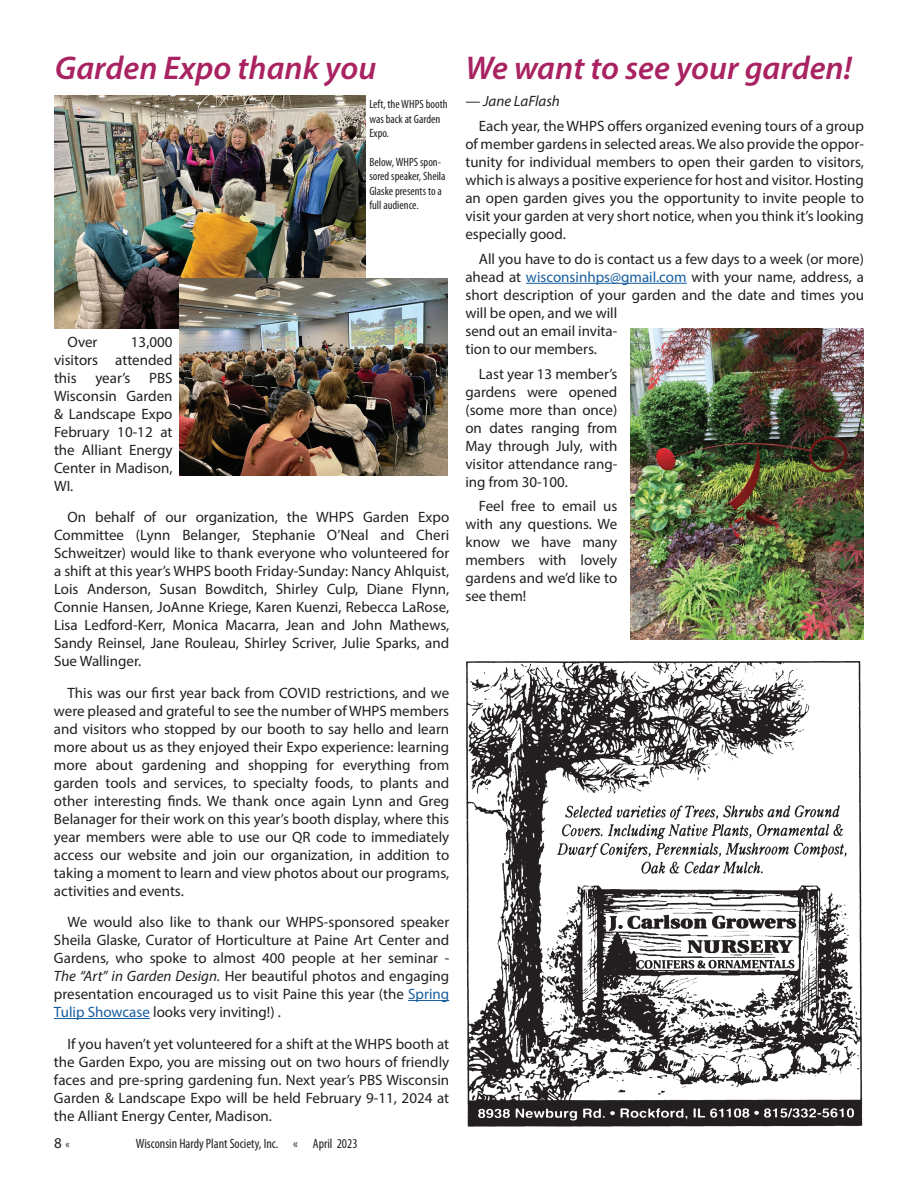
<style>
.page{position:relative;width:918px;height:1188px;background:#fff}
.page>*{position:absolute;margin:0;border:0;box-sizing:border-box;transform-origin:0 0}
.t1{font:italic 600 33px "Myriad Pro";color:#a92261}
.t2{font:15px/18px "Myriad Pro";color:#231f20;text-align:justify}
.t3{font:italic 15px "Myriad Pro";color:#231f20}
.t4{font:condensed 13.5px "Myriad Pro";color:#231f20}
.t5{font:condensed 12px/14.4px "Myriad Pro";color:#231f20}
.s1{font-style:italic}
.s2{color:#175d9e}
.s3{font-stretch:condensed;font-size:12px}
</style>
<div class="page">
<hr style="left:526px;top:283px;width:161px;height:1px;background:#175d9e">
<hr style="left:408px;top:1000px;width:41px;height:1px;background:#175d9e">
<hr style="left:54px;top:1018px;width:96px;height:1px;background:#175d9e">
<img style="left:54px;top:95px;width:311px;height:233px">
<img style="left:179px;top:279px;width:269px;height:196px">
<img style="left:631px;top:329px;width:233px;height:311px">
<img style="left:466px;top:661px;width:397px;height:466px">
<h1 class="t1" style="left:55px;top:47px;width:323px">Garden Expo thank you</h1>
<p class="t5" style="left:369px;top:97px;width:80px">Left, the WHPS booth was back at Garden<br>Expo.</p>
<p class="t5" style="left:369px;top:155px;width:78px">Below, WHPS spon&shy;sored speaker, Sheila<br>Glaske presents to a full audience.</p>
<p class="t2" style="left:68px;top:332px;width:32px">Over</p>
<p class="t2" style="left:54px;top:332px;width:120px;text-indent:77px">13,000 visitors attended this year’s PBS Wisconsin Garden &amp; Landscape Expo February 10-12 at the Alliant Energy Center in Madison, WI.</p>
<p class="t2" style="left:54px;top:508px;width:397px;text-indent:14px">On behalf of our organization, the WHPS Garden Expo Committee (Lynn Belanger, Stephanie O’Neal and Cheri Schweitzer) would like to thank everyone who volunteered for a shift at this year’s WHPS booth Friday-Sunday: Nancy Ahlquist, Lois Anderson, Susan Bowditch, Shirley Culp, Diane Flynn, Connie Hansen, JoAnne Kriege, Karen Kuenzi, Rebecca LaRose, Lisa Ledford-Kerr, Monica Macarra, Jean and John Mathews, Sandy Reinsel, Jane Rouleau, Shirley Scriver, Julie Sparks, and Sue Wallinger.</p>
<p class="t2" style="left:54px;top:683px;width:397px;text-indent:14px">This was our first year back from COVID restrictions, and we were pleased and grateful to see the number of WHPS members and visitors who stopped by our booth to say hello and learn more about us as they enjoyed their Expo experience: learning more about gardening and shopping for everything from garden tools and services, to specialty foods, to plants and other interesting finds. We thank once again Lynn and Greg Belanager for their work on this year’s booth display, where this year members were able to use our QR code to immediately access our website and join our organization, in addition to taking a moment to learn and view photos about our programs, activities and events.</p>
<p class="t2" style="left:54px;top:913px;width:397px;text-indent:14px">We would also like to thank our WHPS-sponsored speaker Sheila Glaske, Curator of Horticulture at Paine Art Center and Gardens, who spoke to almost 400 people at her seminar - <span class="s1">The “Art” in Garden Design.</span> Her beautiful photos and engaging presentation encouraged us to visit Paine this year (the <span class="s2">Spring Tulip Showcase</span> looks very inviting!) .</p>
<p class="t2" style="left:54px;top:1034px;width:397px;text-indent:14px">If you haven’t yet volunteered for a shift at the WHPS booth at the Garden Expo, you are missing out on two hours of friendly faces and pre-spring gardening fun. Next year’s PBS Wisconsin Garden &amp; Landscape Expo will be held February 9-11, 2024 at the Alliant Energy Center, Madison.</p>
<p class="t2" style="left:54px;top:1134px;width:17px">8 <span class="s3">«</span></p>
<p class="t4" style="left:136px;top:1136px;width:223px">Wisconsin Hardy Plant Society, Inc. « April 2023</p>
<h1 class="t1" style="left:465px;top:47px;width:388px">We want to see your garden!</h1>
<p class="t3" style="left:465px;top:92px;width:96px">— Jane LaFlash</p>
<p class="t2" style="left:465px;top:117px;width:400px;text-indent:14px">Each year, the WHPS offers organized evening tours of a group of member gardens in selected areas. We also provide the oppor&shy;tunity for individual members to open their garden to visitors, which is always a positive experience for host and visitor. Hosting an open garden gives you the opportunity to invite people to visit your garden at very short notice, when you think it’s looking especially good.</p>
<p class="t2" style="left:465px;top:250px;width:400px;text-align:left;text-indent:14px">All you have to do is contact us a few days to a week (or more) ahead at <span class="s2">wisconsinhps@gmail.com</span> with your name, address, a short description of your garden and the date and times you will be open, and we will<br>send out an email invita-<br>tion to our members.</p>
<p class="t2" style="left:465px;top:364px;width:153px;text-indent:14px">Last year 13 member’s gardens were opened (some more than once) on dates ranging from May through July, with visitor attendance rang&shy;ing from 30-100.</p>
<p class="t2" style="left:465px;top:497px;width:153px;text-indent:14px">Feel free to email us with any questions. We know we have many members with lovely gardens and we’d like to see them!</p>
</div>
